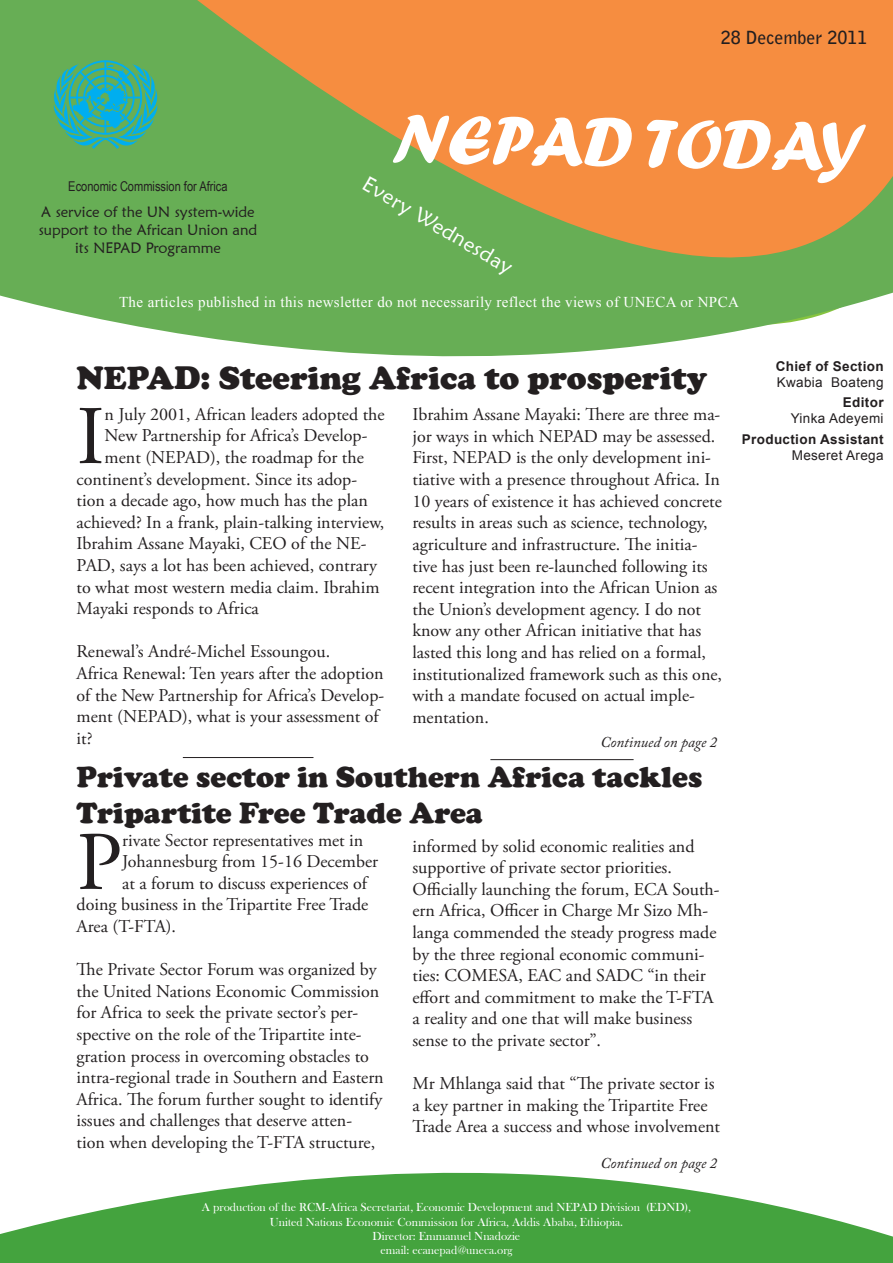
<style>
.page{position:relative;width:893px;height:1263px;background:#fff}
.page>*{position:absolute;margin:0;border:0;box-sizing:border-box;transform-origin:0 0}
.body_text{font:83.1px "Adobe Garamond Pro";color:#231f20}
.t1{font:72px "Forte";color:#fff}
.heading1{font:900 33px "Cooper";color:#231f20}
.heading1-2{font:900 30px/36px "Cooper";color:#231f20}
.Body{font:21px "Maiandra GD";color:#fff}
.body_text-2{font:18px/21.6px "Adobe Garamond Pro";color:#231f20}
.t2{font:700 18px "Bell Gothic Std";color:#231f20}
.Body-2{font:15px "Times New Roman";letter-spacing:.025em;color:#fff}
.t3{font:15px/18px "Maiandra GD";color:#231f20;text-align:center}
.body_text-3{font:italic 15px "Adobe Caslon Pro";color:#231f20}
.Body-3{font:700 13.5px/16.2px "Arial";letter-spacing:.025em;color:#231f20}
.Body-4{font:13.5px/16.2px "Arial";letter-spacing:.025em;color:#231f20;text-align:right}
.t4{font:13.5px "Arial Narrow";color:#231f20}
.t5{font:12px/14.4px "Bask Old Face";color:#fff;text-align:center}
.s1{font-weight:400}
.s2{font-weight:700}
</style>
<div class="page">
<svg style="left:0;top:1172px;width:893px;height:91px;fill:#44a33e"></svg>
<svg style="left:0;top:0;width:893px;height:357px;background:#a9a556"></svg>
<svg style="left:54px;top:60px;width:126px;height:99px;background:#47ae83"></svg>
<hr style="left:490px;top:759px;width:144px;height:1px;background:#231f20">
<hr style="left:183px;top:757px;width:130px;height:1px;background:#231f20">
<p class="t4" style="left:68px;top:176px;width:161px">Economic Commission for Africa</p>
<p class="t3" style="left:39px;top:203px;width:220px">A service of the UN system-wide support to the African Union and its NEPAD Programme</p>
<p class="t2" style="left:721px;top:26px;width:148px">28 December 2011</p>
<p class="t1" style="left:392px;top:97px;width:476px;rotate:1deg">NEPAD TODAY</p>
<p class="Body" style="left:371px;top:171px;width:172px;rotate:30deg">Every Wednesday</p>
<p class="Body-2" style="left:119px;top:292px;width:621px">The articles published in this newsletter do not necessarily reflect the views of UNECA or NPCA</p>
<p class="heading1" style="left:77px;top:359px;width:632px">NEPAD: Steering Africa to prosperity</p>
<p class="body_text" style="left:77px;top:387px;width:30px">I</p>
<p class="body_text-2" style="left:105px;top:404px;width:281px">n July 2001, African leaders adopted the</p>
<p class="body_text-2" style="left:412px;top:404px;width:311px">Ibrahim Assane Mayaki: There are three ma&shy;jor ways in which NEPAD may be assessed.<br>First, NEPAD is the only development ini&shy;tiative with a presence throughout Africa. In 10 years of existence it has achieved concrete results in areas such as science, technology, agriculture and infrastructure. The initia&shy;tive has just been re-launched following its recent integration into the African Union as the Union’s development agency. I do not know any other African initiative that has lasted this long and has relied on a formal, institutionalized framework such as this one, with a mandate focused on actual imple&shy;mentation.</p>
<p class="body_text-2" style="left:105px;top:425px;width:264px">New Partnership for Africa’s Develop-</p>
<p class="body_text-2" style="left:105px;top:447px;width:261px">ment (NEPAD), the roadmap for the</p>
<p class="body_text-2" style="left:77px;top:469px;width:282px">continent’s development. Since its adop-</p>
<p class="body_text-2" style="left:77px;top:490px;width:293px">tion a decade ago, how much has the plan</p>
<p class="body_text-2" style="left:77px;top:512px;width:309px">achieved? In a frank, plain-talking interview,</p>
<p class="body_text-2" style="left:77px;top:533px;width:292px">Ibrahim Assane Mayaki, CEO of the NE-</p>
<p class="body_text-2" style="left:77px;top:555px;width:302px">PAD, says a lot has been achieved, contrary</p>
<p class="body_text-2" style="left:77px;top:577px;width:305px">to what most western media claim. Ibrahim</p>
<p class="body_text-2" style="left:77px;top:598px;width:184px">Mayaki responds to Africa</p>
<p class="body_text-2" style="left:77px;top:641px;width:255px">Renewal’s André-Michel Essoungou.</p>
<p class="body_text-2" style="left:77px;top:663px;width:309px">Africa Renewal: Ten years after the adoption of the New Partnership for Africa’s Develop&shy;ment (NEPAD), what is your assessment of it?</p>
<p class="body_text-3" style="left:600px;top:733px;width:118px">Continued on page 2</p>
<p class="heading1-2" style="left:77px;top:759px;width:627px">Private sector in Southern Africa tackles<br>Tripartite Free Trade Area</p>
<p class="body_text" style="left:77px;top:813px;width:47px">P</p>
<p class="body_text-2" style="left:122px;top:830px;width:243px">rivate Sector representatives met in</p>
<p class="body_text-2" style="left:412px;top:836px;width:284px">informed by solid economic realities and supportive of private sector priorities.</p>
<p class="body_text-2" style="left:412px;top:879px;width:309px">Officially launching the forum, ECA South&shy;ern Africa, Officer in Charge Mr Sizo Mh&shy;langa commended the steady progress made by the three regional economic communi&shy;ties: COMESA, EAC and SADC “in their effort and commitment to make the T-FTA a reality and one that will make business sense to the private sector”.</p>
<p class="body_text-2" style="left:412px;top:1073px;width:309px">Mr Mhlanga said that “The private sector is a key partner in making the Tripartite Free<br>Trade Area a success and whose involvement</p>
<p class="body_text-2" style="left:122px;top:851px;width:257px">Johannesburg from 15-16 December</p>
<p class="body_text-2" style="left:122px;top:873px;width:246px">at a forum to discuss experiences of</p>
<p class="body_text-2" style="left:77px;top:894px;width:293px">doing business in the Tripartite Free Trade</p>
<p class="body_text-2" style="left:77px;top:916px;width:101px">Area (T-FTA).</p>
<p class="body_text-2" style="left:77px;top:959px;width:309px">The Private Sector Forum was organized by the United Nations Economic Commission for Africa to seek the private sector’s per&shy;spective on the role of the Tripartite inte&shy;gration process in overcoming obstacles to intra-regional trade in Southern and Eastern Africa. The forum further sought to identify issues and challenges that deserve atten&shy;tion when developing the T-FTA structure,</p>
<p class="body_text-3" style="left:600px;top:1154px;width:118px">Continued on page 2</p>
<p class="t5" style="left:202px;top:1200px;width:491px">A production of the RCM-Africa Secretariat, Economic Development and NEPAD Division (EDND),<br>United Nations Economic Commission for Africa, Addis Ababa, Ethiopia.</p>
<p class="t5" style="left:373px;top:1229px;width:149px">Director: Emmanuel Nnadozie</p>
<p class="t5" style="left:381px;top:1243px;width:133px">email: ecanepad@uneca.org</p>
<p class="Body-3" style="left:776px;top:358px;width:109px">Chief of Section<br><span class="s1">Kwabia Boateng</span></p>
<p class="Body-4" style="left:791px;top:394px;width:94px"><span class="s2">Editor<br></span>Yinka Adeyemi</p>
<p class="Body-3" style="left:742px;top:431px;width:143px">Production Assistant</p>
<p class="Body-4" style="left:792px;top:447px;width:93px">Meseret Arega</p>
</div>
